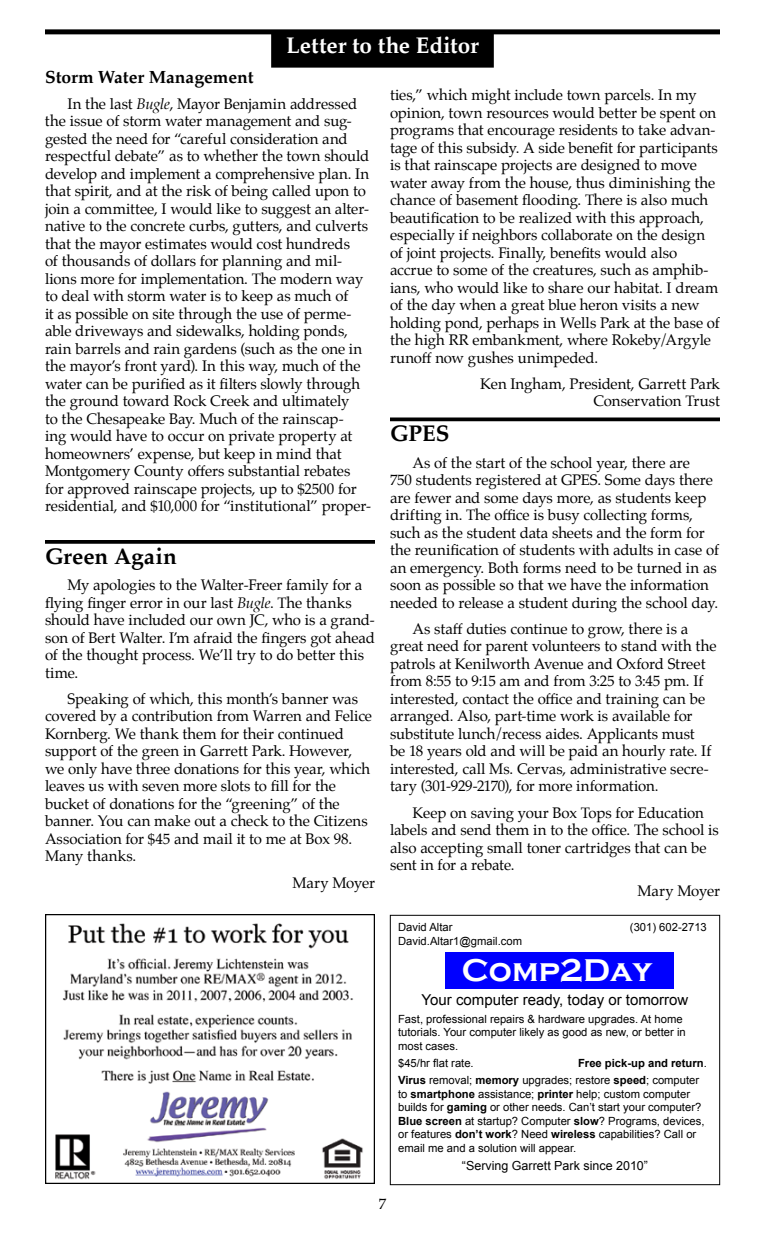
<style>
.page{position:relative;width:765px;height:1260px;background:#fff}
.page>*{position:absolute;margin:0;border:0;box-sizing:border-box;transform-origin:0 0}
.t1{font:700 32.38px "Copperplate Gothic";color:#fff}
.t2{font:700 22.5px "Palatino";color:#fff}
.t3{font:700 22.5px "Palatino";color:#000}
.t4{font:700 17.5px "Palatino";color:#000}
.t5{font:15px/17.5px "Palatino";letter-spacing:-.005em;color:#000}
.t6{font:15px "Arial";color:#000}
.t7{font:12.5px "Arial";color:#000}
.t8{font:11.25px/13.5px "Arial";color:#000}
.t9{font:700 11.25px/17.2px "Arial";color:#000}
.s1{font-style:italic}
.s2{font-weight:400}
.s3{font-weight:700}
</style>
<div class="page">
<div style="left:45px;top:29px;width:675px;height:5px;background:#000"></div>
<div style="left:271px;top:30px;width:223px;height:38px;background:#000"></div>
<svg style="left:45px;top:540px;width:330px;height:4px"></svg>
<div style="left:390px;top:915px;width:330px;height:270px;border:1px solid #000"></div>
<div style="left:445px;top:953px;width:229px;height:36px;background:#00f"></div>
<img style="left:55px;top:923px;width:308px;height:257px">
<div style="left:45px;top:914px;width:330px;height:270px;border:1px solid #000"></div>
<hr style="left:390px;top:418px;width:330px;height:3px;background:#000">
<h2 class="t2" style="left:286px;top:26px;width:194px">Letter to the Editor</h2>
<p class="t5" style="left:390px;top:86px;width:331px">ties,” which might include town parcels. In my opinion, town resources would better be spent on programs that encourage residents to take advan&shy;tage of this subsidy. A side benefit for participants is that rainscape projects are designed to move water away from the house, thus diminishing the chance of basement flooding. There is also much beautification to be realized with this approach, especially if neighbors collaborate on the design of joint projects. Finally, benefits would also accrue to some of the creatures, such as amphib&shy;ians, who would like to share our habitat. I dream of the day when a great blue heron visits a new holding pond, perhaps in Wells Park at the base of the high RR embankment, where Rokeby/Argyle runoff now gushes unimpeded.</p>
<p class="t5" style="left:480px;top:375px;width:241px;text-align:right">Ken Ingham, President, Garrett Park<br>Conservation Trust</p>
<p class="t4" style="left:45px;top:62px;width:210px">Storm Water Management</p>
<p class="t5" style="left:45px;top:95px;width:328px;text-indent:23px">In the last <span class="s1">Bugle</span>, Mayor Benjamin addressed the issue of storm water management and sug&shy;gested the need for “careful consideration and respectful debate” as to whether the town should develop and implement a comprehensive plan. In that spirit, and at the risk of being called upon to join a committee, I would like to suggest an alter&shy;native to the concrete curbs, gutters, and culverts that the mayor estimates would cost hundreds<br>of thousands of dollars for planning and mil&shy;lions more for implementation. The modern way to deal with storm water is to keep as much of<br>it as possible on site through the use of perme&shy;able driveways and sidewalks, holding ponds, rain barrels and rain gardens (such as the one in the mayor’s front yard). In this way, much of the water can be purified as it filters slowly through the ground toward Rock Creek and ultimately<br>to the Chesapeake Bay. Much of the rainscap-<br>ing would have to occur on private property at homeowners’ expense, but keep in mind that Montgomery County offers substantial rebates for approved rainscape projects, up to $2500 for residential, and $10,000 for “institutional” proper-</p>
<h2 class="t3" style="left:390px;top:414px;width:61px">GPES</h2>
<p class="t5" style="left:390px;top:454px;width:330px;text-indent:22px">As of the start of the school year, there are<br>750 students registered at GPES. Some days there are fewer and some days more, as students keep drifting in. The office is busy collecting forms, such as the student data sheets and the form for the reunification of students with adults in case of an emergency. Both forms need to be turned in as soon as possible so that we have the information needed to release a student during the school day.</p>
<p class="t5" style="left:390px;top:620px;width:328px;text-indent:22px">As staff duties continue to grow, there is a great need for parent volunteers to stand with the patrols at Kenilworth Avenue and Oxford Street from 8:55 to 9:15 am and from 3:25 to 3:45 pm. If interested, contact the office and training can be arranged. Also, part-time work is available for substitute lunch/recess aides. Applicants must<br>be 18 years old and will be paid an hourly rate. If interested, call Ms. Cervas, administrative secre&shy;tary (301-929-2170), for more information.</p>
<p class="t5" style="left:390px;top:804px;width:331px;text-indent:22px">Keep on saving your Box Tops for Education labels and send them in to the office. The school is also accepting small toner cartridges that can be sent in for a rebate.</p>
<p class="t5" style="left:637px;top:882px;width:84px">Mary Moyer</p>
<h2 class="t3" style="left:45px;top:537px;width:133px">Green Again</h2>
<p class="t5" style="left:45px;top:576px;width:331px;text-indent:22px">My apologies to the Walter-Freer family for a flying finger error in our last <span class="s1">Bugle</span>. The thanks should have included our own JC, who is a grand&shy;son of Bert Walter. I’m afraid the fingers got ahead of the thought process. We’ll try to do better this time.</p>
<p class="t5" style="left:45px;top:690px;width:329px;text-indent:22px">Speaking of which, this month’s banner was covered by a contribution from Warren and Felice Kornberg. We thank them for their continued support of the green in Garrett Park. However, we only have three donations for this year, which leaves us with seven more slots to fill for the bucket of donations for the “greening” of the banner. You can make out a check to the Citizens Association for $45 and mail it to me at Box 98.<br>Many thanks.</p>
<p class="t5" style="left:292px;top:874px;width:84px">Mary Moyer</p>
<p class="t8" style="left:398px;top:921px;width:56px">David Altar</p>
<p class="t8" style="left:630px;top:921px;width:78px">(301) 602-2713</p>
<p class="t8" style="left:398px;top:934px;width:125px">David.Altar1@gmail.com</p>
<h1 class="t1" style="left:462px;top:953px;width:192px">Comp2Day</h1>
<p class="t5" style="left:379px;top:1195px;width:9px">7</p>
<p class="t6" style="left:422px;top:990px;width:268px">Your computer ready, today or tomorrow</p>
<p class="t8" style="left:398px;top:1012px;width:289px">Fast, professional repairs &amp; hardware upgrades. At home tutorials. Your computer likely as good as new, or better in most cases.</p>
<p class="t8" style="left:398px;top:1056px;width:77px">$45/hr flat rate.</p>
<p class="t9" style="left:398px;top:1055px;width:310px;text-indent:180px">Free pick-up and return<span class="s2">.<br></span>Virus <span class="s2">removal;</span> memory <span class="s2">upgrades; restore</span> speed<span class="s2">; computer</span></p>
<p class="t8" style="left:398px;top:1087px;width:308px">to <span class="s3">smartphone</span> assistance; <span class="s3">printer</span> help; custom computer builds for <span class="s3">gaming</span> or other needs. Can’t start your computer?<br><span class="s3">Blue screen</span> at startup? Computer <span class="s3">slow</span>? Programs, devices, or features <span class="s3">don’t work</span>? Need <span class="s3">wireless</span> capabilities? Call or email me and a solution will appear.</p>
<p class="t7" style="left:462px;top:1158px;width:188px">“Serving Garrett Park since 2010”</p>
</div>
